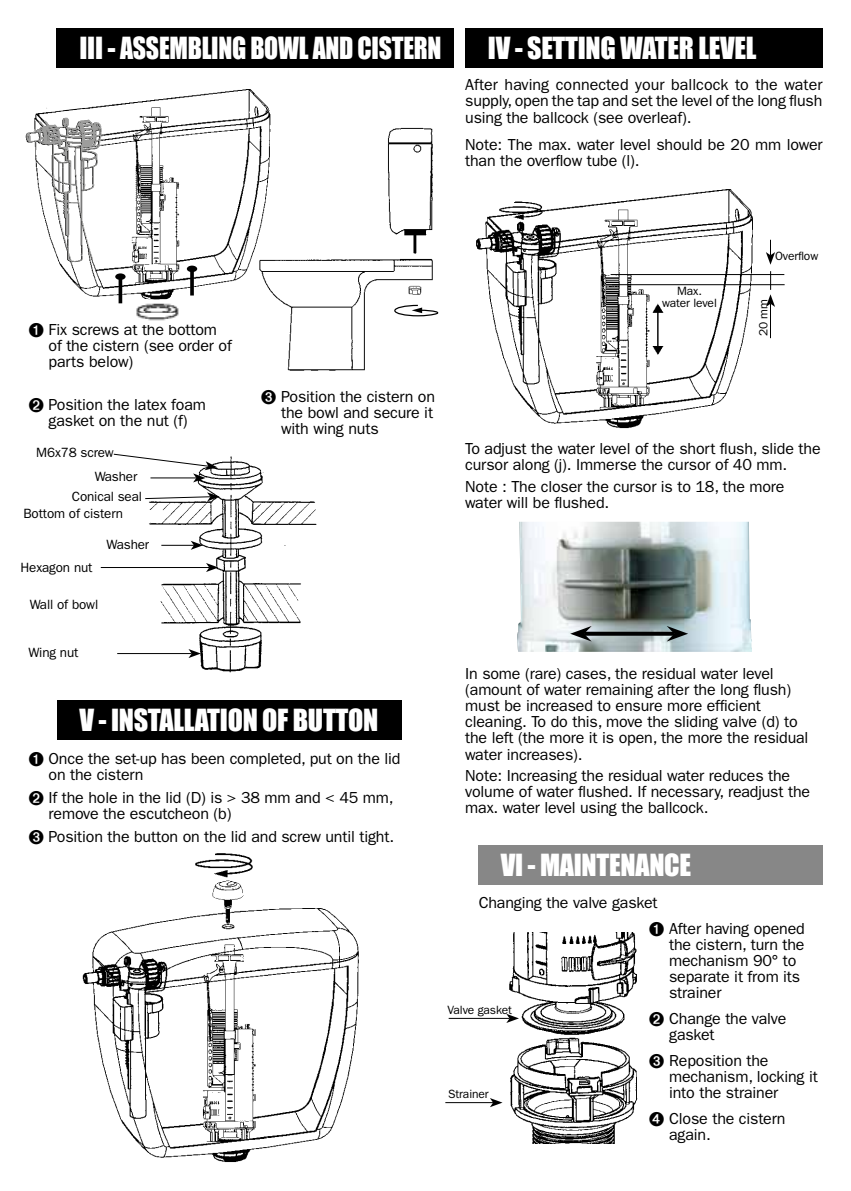
<style>
.page{position:relative;width:851px;height:1191px;background:#fff}
.page>*{position:absolute;margin:0;border:0;box-sizing:border-box;transform-origin:0 0}
.t1{font:28px "Impact";letter-spacing:-.01em;color:#fff}
.t2{font:16px/16px "Franklin Gothic LT";letter-spacing:-.01em;color:#000}
.t3{font:13.4px "Franklin Gothic LT";letter-spacing:-.01em;color:#000}
.t4{font:12px/12px "Franklin Gothic LT";letter-spacing:-.01em;color:#000;text-align:center}
</style>
<div class="page">
<img style="left:100px;top:456px;width:217px;height:217px">
<div style="left:465px;top:28px;width:357px;height:40px;background:#000"></div>
<div style="left:57px;top:28px;width:397px;height:40px;background:#000"></div>
<div style="left:57px;top:700px;width:344px;height:39px;background:#000"></div>
<div style="left:478px;top:845px;width:344px;height:40px;background:#878787"></div>
<svg style="left:113px;top:453px;width:104px;height:29px"></svg>
<svg style="left:144px;top:492px;width:75px;height:9px"></svg>
<hr style="left:101px;top:567px;width:108px;height:1px;background:#000">
<svg style="left:206px;top:563px;width:12px;height:9px"></svg>
<hr style="left:117px;top:653px;width:75px;height:1px;background:#000">
<svg style="left:188px;top:649px;width:13px;height:9px"></svg>
<hr style="left:161px;top:545px;width:33px;height:1px;background:#000">
<svg style="left:191px;top:541px;width:12px;height:9px"></svg>
<img style="left:280px;top:127px;width:159px;height:244px">
<hr style="left:448px;top:1018px;width:61px;height:1px;background:#000">
<hr style="left:445px;top:1102px;width:48px;height:1px;background:#000">
<img style="left:59px;top:89px;width:221px;height:215px">
<img style="left:25px;top:111px;width:80px;height:153px">
<svg style="left:43px;top:92px;width:44px;height:25px"></svg>
<div style="left:180px;top:187px;width:14px;height:51px;background:#fff"></div>
<hr style="left:119px;top:277px;width:3px;height:26px;background:#000">
<div style="left:115px;top:273px;width:11px;height:7px;background:#000;border-radius:50%"></div>
<svg style="left:190px;top:272px;width:4px;height:23px"></svg>
<div style="left:187px;top:266px;width:10px;height:6px;background:#000;border-radius:50%"></div>
<img style="left:131px;top:299px;width:52px;height:22px">
<img style="left:476px;top:189px;width:287px;height:240px">
<hr style="left:610px;top:274px;width:174px;height:1px;background:#000">
<hr style="left:612px;top:284px;width:172px;height:1px;background:#000">
<hr style="left:769px;top:304px;width:1px;height:34px;background:#000">
<svg style="left:765px;top:271px;width:10px;height:36px"></svg>
<svg style="left:766px;top:240px;width:9px;height:25px"></svg>
<img style="left:517px;top:522px;width:235px;height:130px">
<svg style="left:591px;top:632px;width:75px;height:4px"></svg>
<svg style="left:570px;top:626px;width:21px;height:15px"></svg>
<svg style="left:666px;top:626px;width:22px;height:15px"></svg>
<img style="left:82px;top:853px;width:277px;height:310px">
<img style="left:489px;top:933px;width:149px;height:210px">
<p class="t1" style="left:79px;top:31px;width:363px">III - ASSEMBLING BOWL AND CISTERN</p>
<p class="t1" style="left:488px;top:31px;width:270px">IV - SETTING WATER LEVEL</p>
<p class="t2" style="left:465px;top:77px;width:359px;text-align:justify">After having connected your ballcock to the water supply, open the tap and set the level of the long flush using the ballcock (see overleaf).</p>
<p class="t2" style="left:465px;top:137px;width:359px">Note: The max. water level should be 20 mm lower than the overflow tube (l).</p>
<p class="t2" style="left:49px;top:321px;width:185px;text-indent:-20px">➊ Fix screws at the bottom of the cistern (see order of parts below)</p>
<p class="t2" style="left:28px;top:396px;width:179px;text-align:center">➋ Position the latex foam gasket on the nut (f)</p>
<p class="t2" style="left:281px;top:388px;width:155px;text-align:justify;text-indent:-20px">➌ Position the cistern on the bowl and secure it with wing nuts</p>
<p class="t3" style="left:36px;top:444px;width:79px">M6x78 screw</p>
<p class="t3" style="left:95px;top:468px;width:44px">Washer</p>
<p class="t3" style="left:72px;top:488px;width:72px">Conical seal</p>
<p class="t3" style="left:23px;top:506px;width:101px">Bottom of cistern</p>
<p class="t3" style="left:21px;top:559px;width:73px">Hexagon nut</p>
<p class="t3" style="left:107px;top:536px;width:44px">Washer</p>
<p class="t3" style="left:30px;top:597px;width:70px">Wall of bowl</p>
<p class="t4" style="left:662px;top:285px;width:56px">Max. water level</p>
<p class="t4" style="left:774px;top:250px;width:45px">Overflow</p>
<p class="t4" style="left:757px;top:336px;width:39px;rotate:-90deg">20 mm</p>
<p class="t2" style="left:465px;top:441px;width:357px">To adjust the water level of the short flush, slide the cursor along (j). Immerse the cursor of 40 mm.</p>
<p class="t2" style="left:465px;top:479px;width:321px">Note : The closer the cursor is to 18, the more water will be flushed.</p>
<p class="t3" style="left:28px;top:645px;width:52px">Wing nut</p>
<p class="t1" style="left:79px;top:702px;width:300px">V - INSTALLATION OF BUTTON</p>
<p class="t2" style="left:49px;top:750px;width:353px;text-indent:-20px">➊ Once the set-up has been completed, put on the lid on the cistern</p>
<p class="t2" style="left:49px;top:789px;width:346px;text-indent:-20px">➋ If the hole in the lid (D) is &gt; 38 mm and &lt; 45 mm, remove the escutcheon (b)</p>
<p class="t2" style="left:28px;top:828px;width:367px">➌ Position the button on the lid and screw until tight.</p>
<p class="t2" style="left:465px;top:666px;width:345px">In some (rare) cases, the residual water level (amount of water remaining after the long flush) must be increased to ensure more efficient cleaning. To do this, move the sliding valve (d) to the left (the more it is open, the more the residual water increases).</p>
<p class="t2" style="left:465px;top:768px;width:346px">Note: Increasing the residual water reduces the volume of water flushed. If necessary, readjust the max. water level using the ballcock.</p>
<p class="t1" style="left:500px;top:848px;width:192px">VI - MAINTENANCE</p>
<p class="t2" style="left:478px;top:894px;width:180px">Changing the valve gasket</p>
<p class="t2" style="left:669px;top:920px;width:137px;text-indent:-20px">➊ After having opened the cistern, turn the mechanism 90° to separate it from its strainer</p>
<p class="t2" style="left:669px;top:1010px;width:119px;text-indent:-20px">➋ Change the valve gasket</p>
<p class="t2" style="left:669px;top:1052px;width:150px;text-indent:-20px">➌ Reposition the mechanism, locking it into the strainer</p>
<p class="t2" style="left:669px;top:1110px;width:118px;text-indent:-20px">➍ Close the cistern again.</p>
<p class="t4" style="left:447px;top:1004px;width:66px">Valve gasket</p>
<p class="t4" style="left:448px;top:1087px;width:42px">Strainer</p>
</div>
